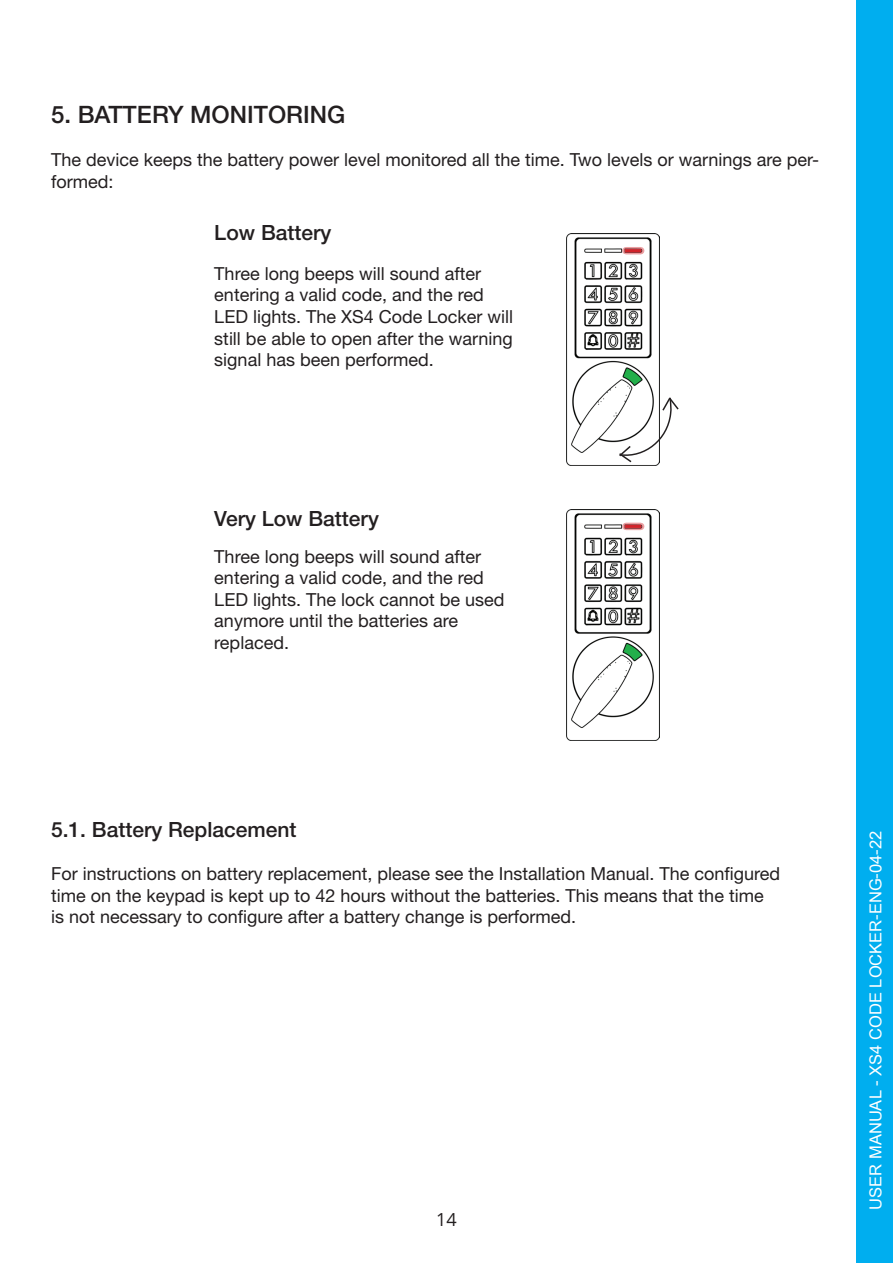
<style>
.page{position:relative;width:893px;height:1263px;background:#fff}
.page>*{position:absolute;margin:0;border:0;box-sizing:border-box;transform-origin:0 0}
.t1{font:500 24px "Helvetica Neue LT Std";color:#231f20}
.t2{font:500 21px "Helvetica Neue LT Std";color:#231f20}
.t3{font:18px/21.6px "Helvetica Neue LT Std";color:#231f20}
.t4{font:18px "Open Sans";color:#231f20}
.t5{font:16.5px "Arial Unicode MS";color:#fff}
</style>
<div class="page">
<div style="left:856px;top:0;width:37px;height:1263px;background:#00aeef"></div>
<img style="left:567px;top:509px;width:93px;height:232px">
<hr style="left:625px;top:525px;width:16px;height:3px;background:#d1232a">
<svg style="left:626px;top:523px;width:15px;height:7px"></svg>
<img style="left:567px;top:233px;width:93px;height:232px">
<hr style="left:625px;top:249px;width:16px;height:3px;background:#d1232a">
<svg style="left:626px;top:247px;width:15px;height:7px"></svg>
<svg style="left:617px;top:396px;width:62px;height:68px"></svg>
<h1 class="t1" style="left:51px;top:100px;width:296px">5. BATTERY MONITORING</h1>
<p class="t3" style="left:51px;top:149px;width:770px">The device keeps the battery power level monitored all the time. Two levels or warnings are per&shy;formed:</p>
<p class="t2" style="left:214px;top:220px;width:119px">Low Battery</p>
<p class="t3" style="left:214px;top:262px;width:300px">Three long beeps will sound after entering a valid code, and the red LED lights. The XS4 Code Locker will still be able to open after the warning signal has been performed.</p>
<p class="t2" style="left:214px;top:506px;width:166px">Very Low Battery</p>
<p class="t3" style="left:214px;top:545px;width:292px">Three long beeps will sound after entering a valid code, and the red<br>LED lights. The lock cannot be used anymore until the batteries are replaced.</p>
<p class="t2" style="left:51px;top:817px;width:247px">5.1. Battery Replacement</p>
<p class="t3" style="left:51px;top:863px;width:731px">For instructions on battery replacement, please see the Installation Manual. The configured time on the keypad is kept up to 42 hours without the batteries. This means that the time is not necessary to configure after a battery change is performed.</p>
<p class="t4" style="left:436px;top:1207px;width:22px">14</p>
<p class="t5" style="left:863px;top:1209px;width:380px;rotate:-90deg">USER MANUAL - XS4 CODE LOCKER-ENG-04-22</p>
</div>
